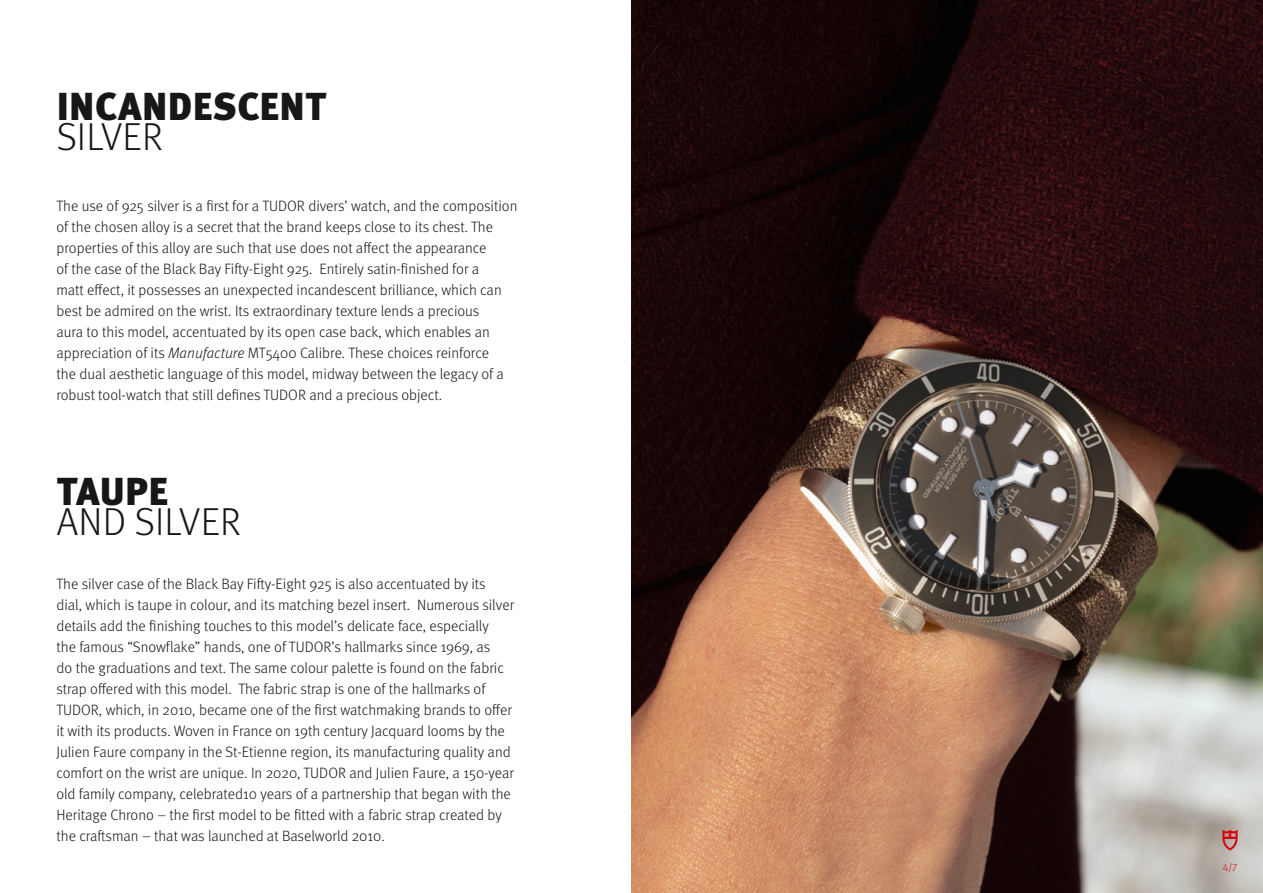
<style>
.page{position:relative;width:1263px;height:893px;background:#fff}
.page>*{position:absolute;margin:0;border:0;box-sizing:border-box;transform-origin:0 0}
.t1{font:900 39px "Meta Pro";letter-spacing:.01em;color:#181716}
.t2{font:300 39px "Meta Pro";letter-spacing:.01em;color:#181716}
.t3{font:300 15px/21px "Meta Pro";color:#181716}
.t4{font:300 10.5px "Meta Pro";color:#da0009}
.s1{font-style:italic}
</style>
<div class="page">
<img style="left:631px;top:0;width:632px;height:893px">
<svg style="left:1222px;top:829px;width:15px;height:21px"></svg>
<h1 class="t1" style="left:57px;top:76px;width:271px">INCANDESCENT</h1>
<h1 class="t2" style="left:57px;top:109px;width:108px">SILVER</h1>
<p class="t3" style="left:56px;top:194px;width:462px">The use of 925 silver is a first for a TUDOR divers’ watch, and the composition of the chosen alloy is a secret that the brand keeps close to its chest. The properties of this alloy are such that use does not affect the appearance<br>of the case of the Black Bay Fifty-Eight 925. Entirely satin-finished for a<br>matt effect, it possesses an unexpected incandescent brilliance, which can best be admired on the wrist. Its extraordinary texture lends a precious<br>aura to this model, accentuated by its open case back, which enables an appreciation of its <span class="s1">Manufacture</span> MT5400 Calibre. These choices reinforce<br>the dual aesthetic language of this model, midway between the legacy of a robust tool-watch that still defines TUDOR and a precious object.</p>
<h1 class="t1" style="left:57px;top:461px;width:113px">TAUPE</h1>
<h1 class="t2" style="left:57px;top:494px;width:186px">AND SILVER</h1>
<p class="t3" style="left:56px;top:572px;width:459px">The silver case of the Black Bay Fifty-Eight 925 is also accentuated by its dial, which is taupe in colour, and its matching bezel insert. Numerous silver details add the finishing touches to this model’s delicate face, especially<br>the famous “Snowflake” hands, one of TUDOR’s hallmarks since 1969, as<br>do the graduations and text. The same colour palette is found on the fabric strap offered with this model. The fabric strap is one of the hallmarks of TUDOR, which, in 2010, became one of the first watchmaking brands to offer it with its products. Woven in France on 19th century Jacquard looms by the Julien Faure company in the St-Etienne region, its manufacturing quality and comfort on the wrist are unique. In 2020, TUDOR and Julien Faure, a 150-year old family company, celebrated10 years of a partnership that began with the Heritage Chrono – the first model to be fitted with a fabric strap created by the craftsman – that was launched at Baselworld 2010.</p>
<p class="t4" style="left:1223px;top:860px;width:16px">4/7</p>
</div>
